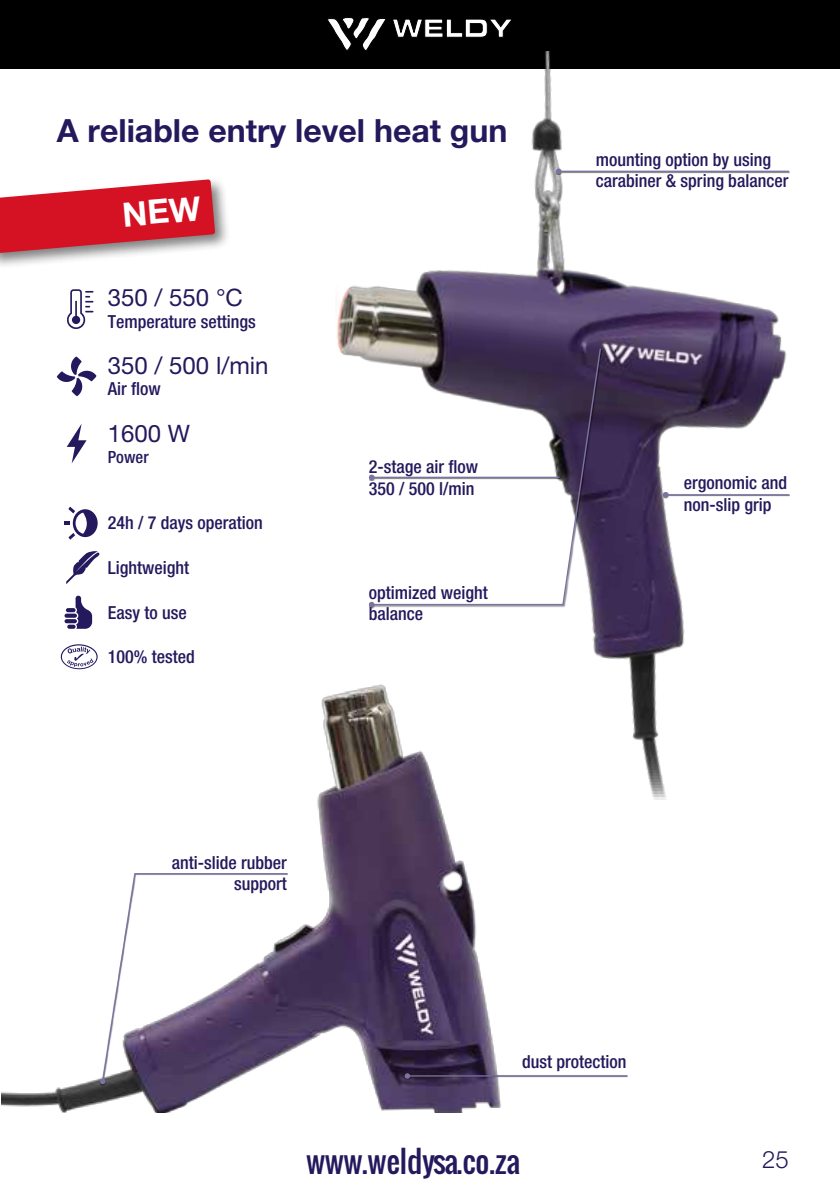
<style>
.page{position:relative;width:840px;height:1191px;background:#fff}
.page>*{position:absolute;margin:0;border:0;box-sizing:border-box;transform-origin:0 0}
.t1{font:700 32px "Helvetica Neue LTW1 G";color:#24195d}
.t2{font:30px "Oswald";color:#24195d}
.t3{font:24px "Helvetica Neue LTW1 G";color:#24195d}
.t4{font:300 24px "Helvetica Neue LTW1 G";color:#24195d}
.t5{font:500 condensed 18px/21.6px "Helvetica Neue LTW1 G";color:#24195d}
.t6{font:500 condensed 16.8px "Helvetica Neue LTW1 G";color:#24195d}
</style>
<div class="page">
<div style="left:0;top:0;width:839px;height:68px;background:#000"></div>
<img style="left:335px;top:51px;width:471px;height:749px">
<img style="left:2px;top:662px;width:506px;height:450px">
<div style="left:662px;top:492px;width:127px;height:6px;background:#000;opacity:.5"></div>
<hr style="left:665px;top:494px;width:123px;height:1px;background:#7d73a3">
<svg style="left:662px;top:492px;width:6px;height:6px"></svg>
<div style="left:404px;top:1073px;width:224px;height:6px;background:#000;opacity:.5"></div>
<hr style="left:407px;top:1075px;width:219px;height:1px;background:#7d73a3">
<svg style="left:404px;top:1073px;width:6px;height:5px"></svg>
<svg style="left:100px;top:872px;width:188px;height:212px"></svg>
<div style="left:368px;top:348px;width:234px;height:260px;background:#000;opacity:.5"></div>
<svg style="left:370px;top:347px;width:231px;height:259px"></svg>
<svg style="left:369px;top:602px;width:5px;height:5px"></svg>
<div style="left:555px;top:168px;width:234px;height:7px;background:#000;opacity:.5"></div>
<hr style="left:558px;top:171px;width:230px;height:1px;background:#7d73a3">
<svg style="left:555px;top:169px;width:6px;height:5px"></svg>
<svg style="left:327px;top:17px;width:187px;height:35px"></svg>
<svg style="left:66px;top:551px;width:33px;height:33px"></svg>
<svg style="left:64px;top:506px;width:34px;height:34px"></svg>
<svg style="left:61px;top:644px;width:37px;height:25px"></svg>
<svg style="left:66px;top:595px;width:26px;height:34px"></svg>
<svg style="left:67px;top:424px;width:19px;height:39px"></svg>
<svg style="left:57px;top:356px;width:39px;height:40px"></svg>
<svg style="left:67px;top:289px;width:26px;height:40px"></svg>
<div style="left:72px;top:316px;width:8px;height:8px;background:#24195d;border-radius:4px"></div>
<div style="left:0;top:176px;width:231px;height:94px;background:#000;opacity:.5"></div>
<svg style="left:0;top:179px;width:215px;height:75px;background:#d64754"></svg>
<h1 class="t1" style="left:57px;top:111px;width:452px">A reliable entry level heat gun</h1>
<h3 class="t3" style="left:108px;top:283px;width:137px">350 / 550 °C</h3>
<p class="t5" style="left:108px;top:311px;width:149px">Temperature settings</p>
<h3 class="t3" style="left:108px;top:350px;width:162px">350 / 500 l/min</h3>
<p class="t5" style="left:108px;top:378px;width:54px">Air flow</p>
<h3 class="t3" style="left:108px;top:419px;width:84px">1600 W</h3>
<p class="t6" style="left:108px;top:446px;width:42px">Power</p>
<p class="t5" style="left:108px;top:512px;width:156px">24h / 7 days operation</p>
<p class="t5" style="left:108px;top:557px;width:83px">Lightweight</p>
<p class="t5" style="left:108px;top:601px;width:80px">Easy to use</p>
<p class="t5" style="left:108px;top:646px;width:88px">100% tested</p>
<p class="t5" style="left:369px;top:456px;width:111px">2-stage air flow<br>350 / 500 l/min</p>
<p class="t5" style="left:369px;top:581px;width:120px">optimized weight balance</p>
<p class="t5" style="left:595px;top:148px;width:194px">mounting option by using carabiner &amp; spring balancer</p>
<p class="t5" style="left:683px;top:472px;width:105px">ergonomic and non-slip grip</p>
<p class="t5" style="left:172px;top:851px;width:116px;text-align:right">anti-slide rubber support</p>
<p class="t5" style="left:522px;top:1050px;width:106px">dust protection</p>
<h2 class="t2" style="left:306px;top:1138px;width:215px">www.weldysa.co.za</h2>
<h3 class="t4" style="left:761px;top:1145px;width:28px">25</h3>
</div>
